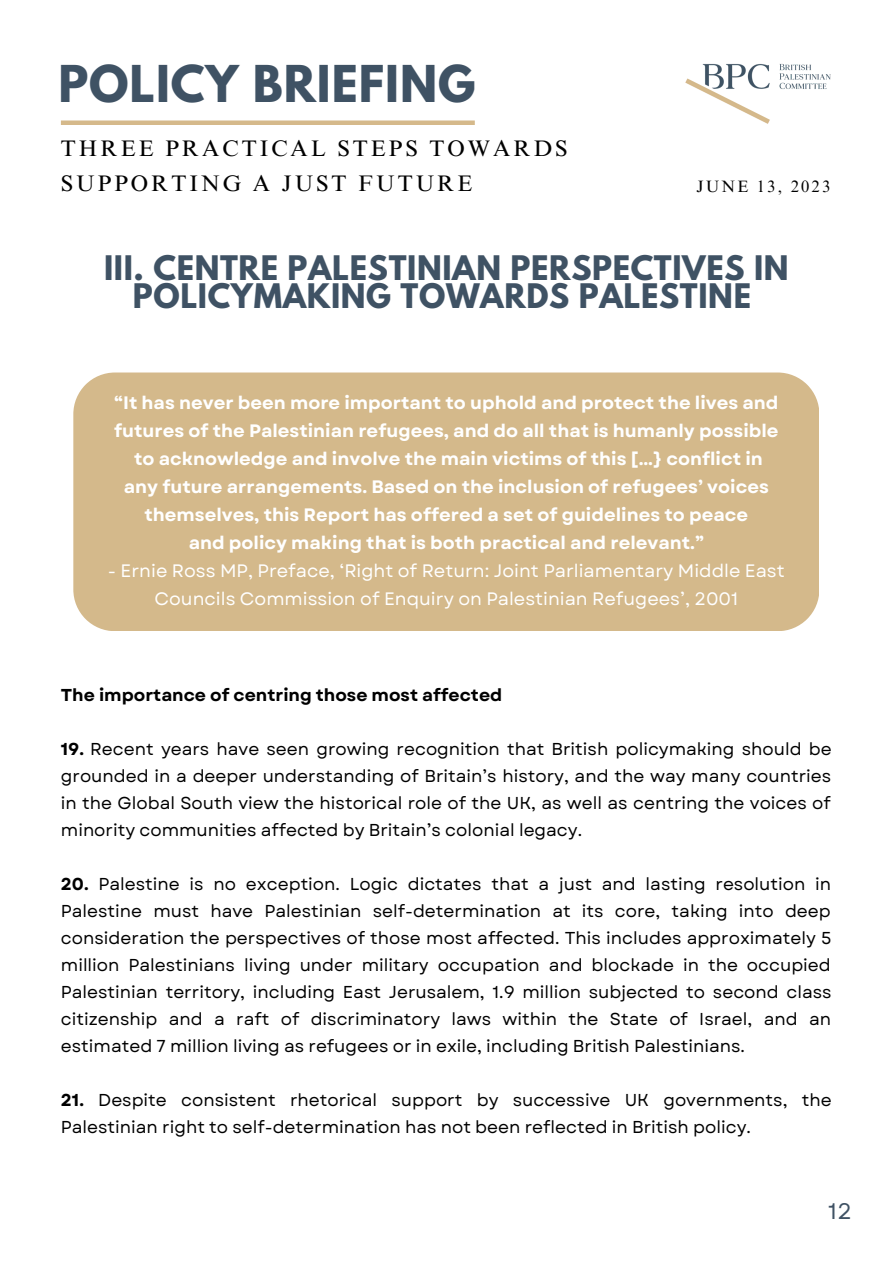
<style>
.page{position:relative;width:893px;height:1264px;background:#fff}
.page>*{position:absolute;margin:0;border:0;box-sizing:border-box;transform-origin:0 0}
.t1{font:700 45px "League Spartan";letter-spacing:.02em;color:#3f5264}
.t2{font:700 30px/28px "League Spartan";letter-spacing:.02em;color:#3f5264;text-align:center}
.t3{font:22.5px "Times NRMT Pro";letter-spacing:.135em;color:#000}
.t4{font:22.5px "Garet";color:#3f5264}
.t5{font:700 18px/28px "Garet";color:#fff;text-align:center}
.t6{font:18px "Garet";color:#fff}
.t7{font:17.25px/27px "Garet";color:#000;text-align:justify}
.t8{font:700 17.25px "Garet";color:#000}
.t9{font:16.5px "Times NRMT Pro";letter-spacing:.135em;color:#000}
.s1{font-weight:700}
</style>
<div class="page">
<img style="left:685px;top:64px;width:146px;height:60px">
<div style="left:61px;top:120px;width:414px;height:5px;background:#d5b98b"></div>
<div style="left:73px;top:372px;width:746px;height:259px;background:#d4b98b"></div>
<p class="t1" style="left:58px;top:61px;width:418px">POLICY BRIEFING</p>
<p class="t3" style="left:61px;top:140px;width:508px">THREE PRACTICAL STEPS TOWARDS</p>
<p class="t3" style="left:61px;top:175px;width:413px">SUPPORTING A JUST FUTURE</p>
<p class="t9" style="left:696px;top:180px;width:135px">JUNE 13, 2023</p>
<p class="t2" style="left:104px;top:258px;width:686px">III. CENTRE PALESTINIAN PERSPECTIVES IN<br>POLICYMAKING TOWARDS PALESTINE</p>
<p class="t5" style="left:114px;top:388px;width:665px">“It has never been more important to uphold and protect the lives and</p>
<p class="t5" style="left:114px;top:416px;width:666px">futures of the Palestinian refugees, and do all that is humanly possible</p>
<p class="t5" style="left:134px;top:444px;width:630px">to acknowledge and involve the main victims of this [...} conflict in</p>
<p class="t5" style="left:124px;top:472px;width:646px">any future arrangements. Based on the inclusion of refugees’ voices themselves, this Report has offered a set of guidelines to peace</p>
<p class="t5" style="left:189px;top:529px;width:517px">and policy making that is both practical and relevant.”</p>
<p class="t6" style="left:108px;top:558px;width:678px">- Ernie Ross MP, Preface, ‘Right of Return: Joint Parliamentary Middle East</p>
<p class="t6" style="left:154px;top:586px;width:585px">Councils Commission of Enquiry on Palestinian Refugees’, 2001</p>
<p class="t8" style="left:61px;top:682px;width:443px">The importance of centring those most affected</p>
<p class="t7" style="left:61px;top:735px;width:772px"><span class="s1">19.</span> Recent years have seen growing recognition that British policymaking should be grounded in a deeper understanding of Britain’s history, and the way many countries in the Global South view the historical role of the UK, as well as centring the voices of minority communities affected by Britain’s colonial legacy.</p>
<p class="t7" style="left:61px;top:870px;width:772px"><span class="s1">20.</span> Palestine is no exception. Logic dictates that a just and lasting resolution in Palestine must have Palestinian self-determination at its core, taking into deep consideration the perspectives of those most affected. This includes approximately 5 million Palestinians living under military occupation and blockade in the occupied Palestinian territory, including East Jerusalem, 1.9 million subjected to second class citizenship and a raft of discriminatory laws within the State of Israel, and an estimated 7 million living as refugees or in exile, including British Palestinians.</p>
<p class="t7" style="left:61px;top:1086px;width:772px"><span class="s1">21.</span> Despite consistent rhetorical support by successive UK governments, the<br>Palestinian right to self-determination has not been reflected in British policy.</p>
<p class="t4" style="left:828px;top:1194px;width:25px">12</p>
</div>
